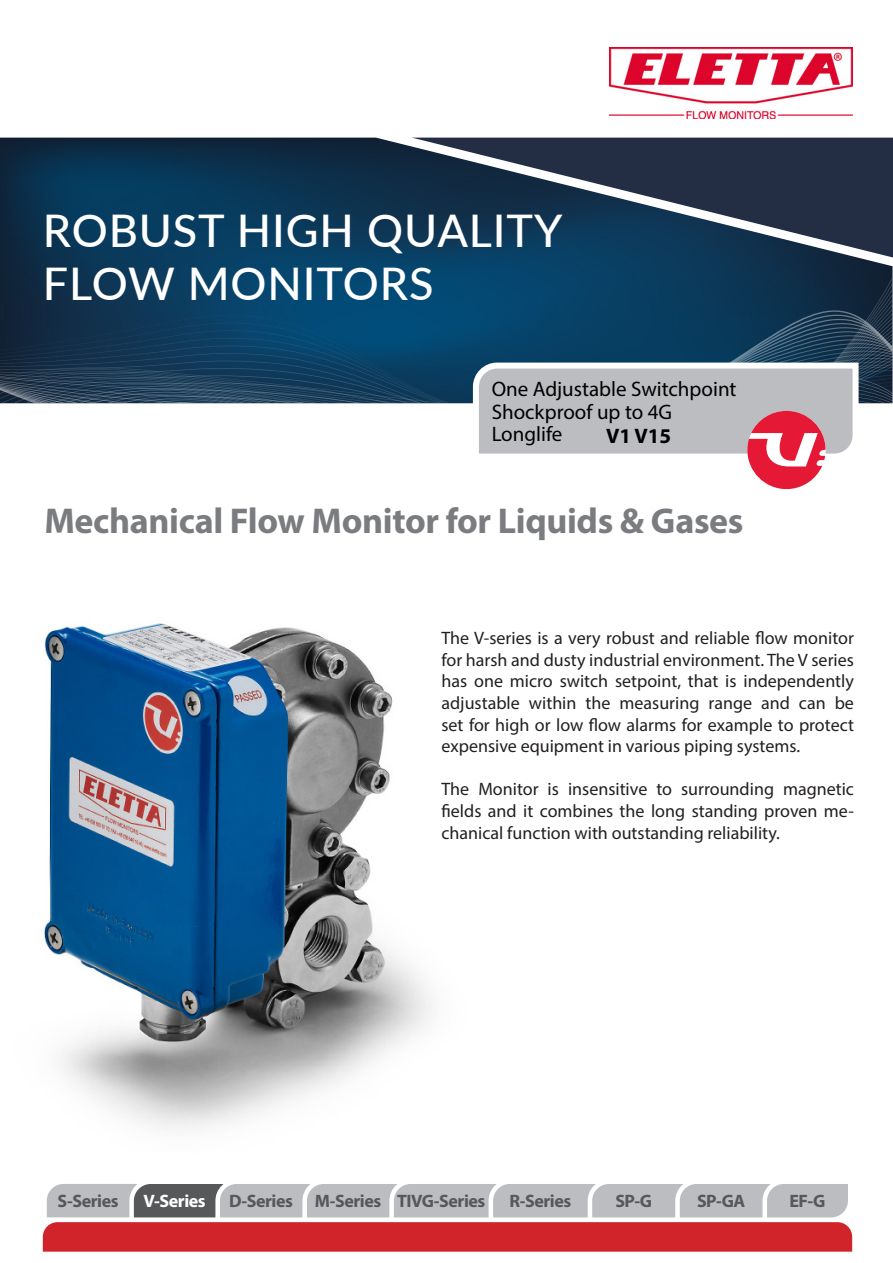
<style>
.page{position:relative;width:893px;height:1263px;background:#fff}
.page>*{position:absolute;margin:0;border:0;box-sizing:border-box;transform-origin:0 0}
.t1{font:500 45px "Lato";letter-spacing:.02em;color:#fff}
.t2{font:700 36px "Myriad Pro";letter-spacing:-.01em;color:#7a7c7f}
.t3{font:21px "Myriad Pro";color:#000}
.t4{font:700 21px "Myriad Pro";color:#000}
.t5{font:18px/21.6px "Myriad Pro";color:#231f20;text-align:justify}
.t6{font:700 18px "Myriad Pro";letter-spacing:-.025em;color:#57585a}
.t7{font:700 18px "Myriad Pro";letter-spacing:-.025em;color:#fff}
</style>
<div class="page">
<img style="left:44px;top:623px;width:388px;height:506px">
<img style="left:0;top:138px;width:412px;height:118px">
<svg style="left:0;top:256px;width:892px;height:54px;background:#0a3c5e"></svg>
<svg style="left:0;top:310px;width:892px;height:43px;background:#0d3f61"></svg>
<svg style="left:412px;top:138px;width:481px;height:119px;background:#2a3e56"></svg>
<img style="left:609px;top:47px;width:244px;height:71px">
<svg style="left:0;top:353px;width:892px;height:136px"></svg>
<svg style="left:42px;top:1184px;width:811px;height:67px;background:#c77d81"></svg>
<p class="t1" style="left:43px;top:198px;width:521px">ROBUST HIGH QUALITY</p>
<p class="t1" style="left:43px;top:251px;width:392px">FLOW MONITORS</p>
<p class="t3" style="left:492px;top:376px;width:246px">One Adjustable Switchpoint</p>
<p class="t3" style="left:492px;top:399px;width:182px">Shockproof up to 4G</p>
<p class="t3" style="left:492px;top:421px;width:72px">Longlife</p>
<p class="t4" style="left:606px;top:422px;width:67px">V1 V15</p>
<p class="t2" style="left:44px;top:497px;width:701px">Mechanical Flow Monitor for Liquids &amp; Gases</p>
<p class="t5" style="left:441px;top:627px;width:414px">The V-series is a very robust and reliable flow monitor for harsh and dusty industrial environment. The V series has one micro switch setpoint, that is independently adjustable within the measuring range and can be set for high or low flow alarms for example to protect expensive equipment in various piping systems.</p>
<p class="t5" style="left:441px;top:778px;width:414px">The Monitor is insensitive to surrounding magnetic fields and it combines the long standing proven me&shy;chanical function with outstanding reliability.</p>
<p class="t6" style="left:58px;top:1189px;width:63px">S-Series</p>
<p class="t7" style="left:144px;top:1189px;width:64px">V-Series</p>
<p class="t6" style="left:229px;top:1189px;width:65px">D-Series</p>
<p class="t6" style="left:315px;top:1189px;width:68px">M-Series</p>
<p class="t6" style="left:397px;top:1189px;width:90px">TIVG-Series</p>
<p class="t6" style="left:509px;top:1189px;width:63px">R-Series</p>
<p class="t6" style="left:615px;top:1189px;width:38px">SP-G</p>
<p class="t6" style="left:697px;top:1189px;width:50px">SP-GA</p>
<p class="t6" style="left:789px;top:1189px;width:38px">EF-G</p>
</div>
